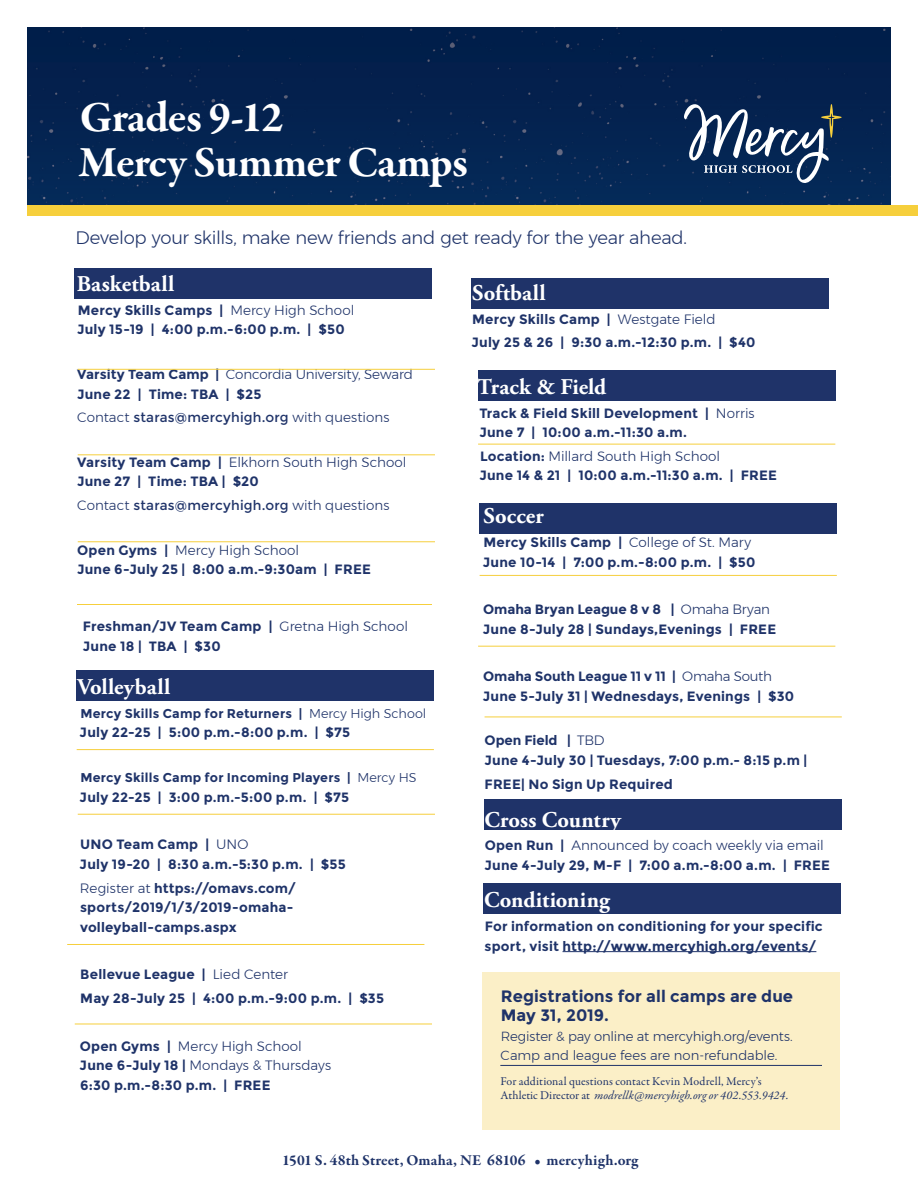
<style>
.page{position:relative;width:918px;height:1188px;background:#fff}
.page>*{position:absolute;margin:0;border:0;box-sizing:border-box;transform-origin:0 0}
.t1{font:700 44.1px/44.1px "Garamond Premr Pro";letter-spacing:-.025em;color:#fff}
.t2{font:700 22.5px "Adobe Garamond Pro";letter-spacing:.005em;color:#fff}
.t3{font:300 18px "Montserrat";letter-spacing:-.015em;color:#1f3369}
.t4{font:700 16.5px/19.5px "Montserrat";letter-spacing:.005em;color:#1f3369}
.Cutlines{font:700 15.3px "Garamond Premr Pro";letter-spacing:.01em;color:#1f3369}
.t5{font:700 13.5px/19.5px "Montserrat";letter-spacing:.015em;color:#1f3369}
.t6{font:300 13.5px "Montserrat";color:#1f3369}
.t7{font:300 13.2px/19.5px "Montserrat";letter-spacing:-.005em;color:#1f3369}
.t8{font:700 12.75px "Montserrat";letter-spacing:.015em;color:#1f3369}
.t9{font:12px/13.5px "Garamond Premr Pro";letter-spacing:.01em;color:#1f3369}
.s1{font-weight:300}
.s2{font-weight:400}
.s3{font-style:italic}
</style>
<div class="page">
<img style="left:27px;top:27px;width:864px;height:178px">
<div style="left:478px;top:371px;width:357px;height:30px;background:#1f3369"></div>
<div style="left:75px;top:268px;width:357px;height:31px;background:#1f3369"></div>
<div style="left:480px;top:504px;width:357px;height:30px;background:#1f3369"></div>
<div style="left:485px;top:799px;width:357px;height:31px;background:#1f3369"></div>
<div style="left:472px;top:278px;width:357px;height:30px;background:#1f3369"></div>
<div style="left:76px;top:671px;width:358px;height:30px;background:#1f3369"></div>
<hr style="left:78px;top:369px;width:357px;height:1px;background:#f6cf3c">
<hr style="left:77px;top:749px;width:357px;height:1px;background:#f6cf3c">
<hr style="left:78px;top:455px;width:357px;height:1px;background:#f6cf3c">
<hr style="left:78px;top:814px;width:357px;height:1px;background:#f6cf3c">
<hr style="left:478px;top:646px;width:357px;height:1px;background:#f6cf3c">
<hr style="left:78px;top:541px;width:357px;height:1px;background:#f6cf3c">
<hr style="left:67px;top:944px;width:357px;height:1px;background:#f6cf3c">
<hr style="left:485px;top:717px;width:357px;height:1px;background:#f6cf3c">
<div style="left:0;top:205px;width:918px;height:11px;background:#f6cf3c"></div>
<div style="left:0;top:0;width:27px;height:918px;background:#fff"></div>
<svg style="left:684px;top:104px;width:158px;height:83px;background:#354f72"></svg>
<div style="left:482px;top:972px;width:357px;height:158px;background:#fbefc7"></div>
<hr style="left:500px;top:1065px;width:322px;height:1px;background:#1f3369">
<hr style="left:78px;top:604px;width:354px;height:1px;background:#f6cf3c">
<hr style="left:480px;top:575px;width:357px;height:1px;background:#f6cf3c">
<hr style="left:478px;top:444px;width:357px;height:1px;background:#f6cf3c">
<hr style="left:75px;top:1024px;width:357px;height:1px;background:#f6cf3c">
<div style="left:483px;top:883px;width:357px;height:30px;background:#1f3369"></div>
<hr style="left:563px;top:951px;width:253px;height:1px;background:#1f3369">
<p class="t1" style="left:79px;top:96px;width:391px">Grades 9-12<br>Mercy Summer Camps</p>
<p class="t3" style="left:76px;top:225px;width:613px">Develop your skills, make new friends and get ready for the year ahead.</p>
<p class="t2" style="left:77px;top:271px;width:99px">Basketball</p>
<p class="t5" style="left:77px;top:300px;width:279px">Mercy Skills Camps | <span class="s1">Mercy High School<br></span>July 15-19 | 4:00 p.m.-6:00 p.m. | $50</p>
<p class="t5" style="left:77px;top:365px;width:338px">Varsity Team Camp | <span class="s1">Concordia University, Seward<br></span>June 22 | Time: TBA | $25</p>
<p class="t6" style="left:77px;top:407px;width:314px">Contact <span class="s2">staras@mercyhigh.org</span> with questions</p>
<p class="t5" style="left:77px;top:453px;width:331px">Varsity Team Camp | <span class="s1">Elkhorn South High School<br></span>June 27 | Time: TBA | $20</p>
<p class="t6" style="left:77px;top:495px;width:314px">Contact <span class="s2">staras@mercyhigh.org</span> with questions</p>
<p class="t5" style="left:77px;top:540px;width:295px">Open Gyms | <span class="s1">Mercy High School<br></span>June 6-July 25 | 8:00 a.m.-9:30am | FREE</p>
<p class="t5" style="left:472px;top:309px;width:245px">Mercy Skills Camp | <span class="s1">Westgate Field</span></p>
<p class="t5" style="left:472px;top:333px;width:285px">July 25 &amp; 26 | 9:30 a.m.-12:30 p.m. | $40</p>
<p class="t2" style="left:478px;top:374px;width:130px">Track &amp; Field</p>
<p class="t5" style="left:479px;top:403px;width:277px">Track &amp; Field Skill Development | <span class="s1">Norris<br></span>June 7 | 10:00 a.m.-11:30 a.m.</p>
<p class="t5" style="left:479px;top:447px;width:299px">Location: <span class="s1">Millard South High School<br></span>June 14 &amp; 21 | 10:00 a.m.-11:30 a.m. | FREE</p>
<p class="t2" style="left:484px;top:503px;width:62px">Soccer</p>
<p class="t5" style="left:483px;top:533px;width:274px">Mercy Skills Camp | <span class="s1">College of St. Mary<br></span>June 10-14 | 7:00 p.m.-8:00 p.m. | $50</p>
<p class="t5" style="left:483px;top:600px;width:295px">Omaha Bryan League 8 v 8 | <span class="s1">Omaha Bryan<br></span>June 8-July 28 | Sundays,Evenings | FREE</p>
<p class="t5" style="left:483px;top:667px;width:313px">Omaha South League 11 v 11 | <span class="s1">Omaha South<br></span>June 5-July 31 | Wednesdays, Evenings | $30</p>
<p class="t5" style="left:83px;top:617px;width:327px">Freshman/JV Team Camp | <span class="s1">Gretna High School<br></span>June 18 | TBA | $30</p>
<p class="t2" style="left:77px;top:674px;width:94px">Volleyball</p>
<p class="t8" style="left:80px;top:706px;width:348px">Mercy Skills Camp for Returners | <span class="s1">Mercy High School</span></p>
<p class="t5" style="left:80px;top:723px;width:272px">July 22-25 | 5:00 p.m.-8:00 p.m. | $75</p>
<p class="t8" style="left:80px;top:770px;width:338px">Mercy Skills Camp for Incoming Players | <span class="s1">Mercy HS</span></p>
<p class="t5" style="left:80px;top:787px;width:271px">July 22-25 | 3:00 p.m.-5:00 p.m. | $75</p>
<p class="t5" style="left:80px;top:835px;width:268px">UNO Team Camp | <span class="s1">UNO<br></span>July 19-20 | 8:30 a.m.-5:30 p.m. | $55</p>
<p class="t5" style="left:80px;top:878px;width:218px"><span class="s1">Register at</span> https://omavs.com/ sports/2019/1/3/2019-omaha&shy;volleyball-camps.aspx</p>
<p class="t5" style="left:80px;top:965px;width:209px">Bellevue League | <span class="s1">Lied Center</span></p>
<p class="t5" style="left:80px;top:989px;width:305px">May 28-July 25 | 4:00 p.m.-9:00 p.m. | $35</p>
<p class="t5" style="left:80px;top:1036px;width:253px">Open Gyms | <span class="s1">Mercy High School<br></span>June 6-July 18 | <span class="s1">Mondays &amp; Thursdays<br></span>6:30 p.m.-8:30 p.m. | FREE</p>
<p class="t5" style="left:485px;top:731px;width:324px">Open Field | <span class="s1">TBD<br></span>June 4-July 30 | Tuesdays, 7:00 p.m.- 8:15 p.m |</p>
<p class="t5" style="left:485px;top:774px;width:190px">FREE| No Sign Up Required</p>
<p class="t2" style="left:485px;top:806px;width:138px">Cross Country</p>
<p class="t5" style="left:485px;top:836px;width:347px">Open Run | <span class="s1">Announced by coach weekly via email<br></span>June 4-July 29, M-F | 7:00 a.m.-8:00 a.m. | FREE</p>
<p class="t2" style="left:484px;top:887px;width:127px">Conditioning</p>
<p class="t5" style="left:485px;top:917px;width:340px">For information on conditioning for your specific sport, visit http://www.mercyhigh.org/events/</p>
<p class="t4" style="left:501px;top:986px;width:294px">Registrations for all camps are due<br>May 31, 2019.</p>
<p class="t7" style="left:501px;top:1026px;width:294px">Register &amp; pay online at mercyhigh.org/events.<br>Camp and league fees are non-refundable.</p>
<p class="t9" style="left:500px;top:1075px;width:290px">For additional questions contact Kevin Modrell, Mercy’s<br>Athletic Director at <span class="s3">modrellk@mercyhigh.org or 402.553.9424.</span></p>
<p class="Cutlines" style="left:282px;top:1151px;width:358px">1501 S. 48th Street, Omaha, NE 68106 • mercyhigh.org</p>
</div>
